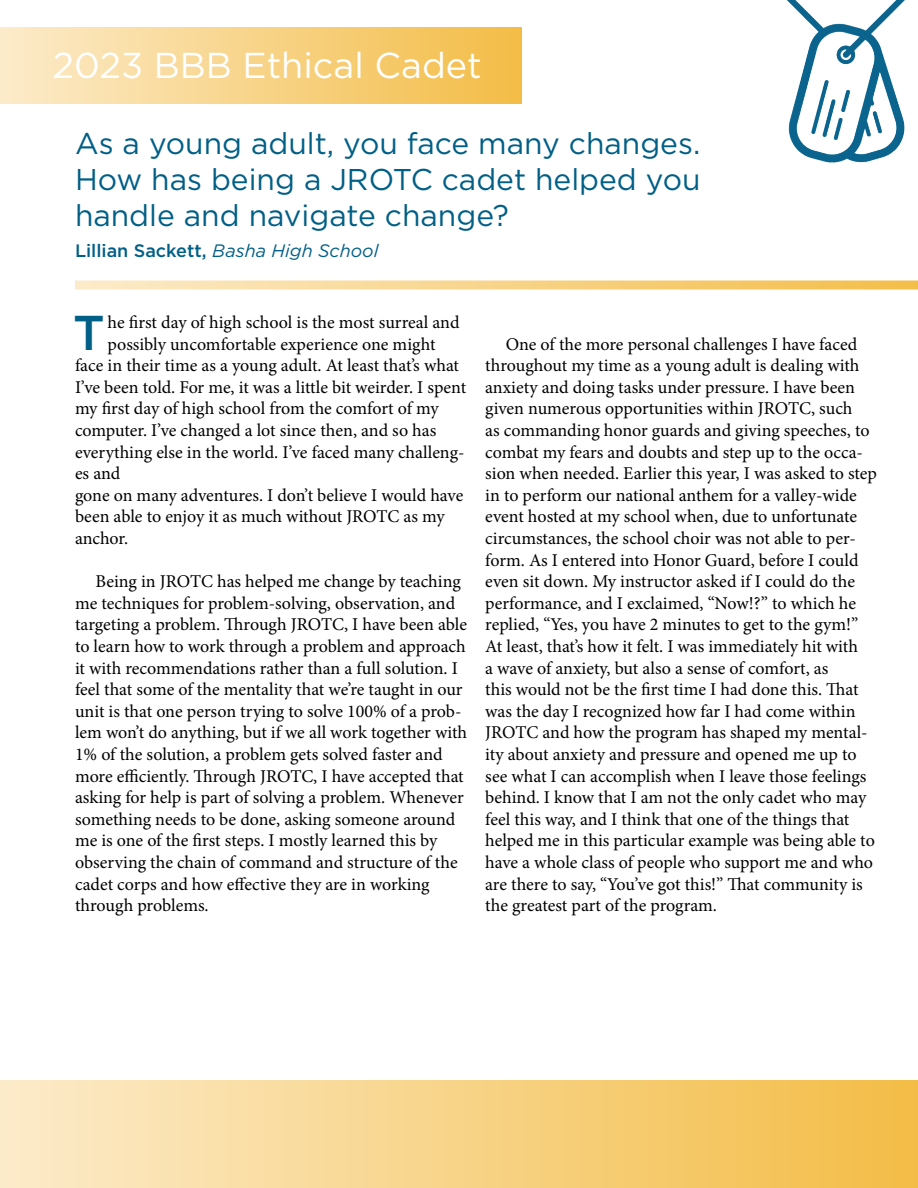
<style>
.page{position:relative;width:918px;height:1188px;background:#fff}
.page>*{position:absolute;margin:0;border:0;box-sizing:border-box;transform-origin:0 0}
.t1{font:500 48.9px "Gotham";color:#005f86}
.t2{font:36px "Gotham";color:#fff}
.t3{font:30px/36px "Gotham";color:#005f86;text-align:justify}
.t4{font:18px/21.6px "Minion Pro";letter-spacing:-.005em;color:#000}
.t5{font:500 18px "Gotham";color:#005f86}
.s1{font-weight:400;font-style:italic}
</style>
<div class="page">
<svg style="left:75px;top:280px;width:843px;height:10px;background:#f8d895"></svg>
<div style="left:0;top:1080px;width:918px;height:108px;background:linear-gradient(to right,#fcebca,#f3bc46)"></div>
<img style="left:787px;top:0;width:118px;height:163px">
<div style="left:0;top:27px;width:522px;height:77px;background:linear-gradient(to right,#fcebca,#f3bc46)"></div>
<p class="t2" style="left:52px;top:46px;width:431px">2023 BBB Ethical Cadet</p>
<p class="t3" style="left:75px;top:126px;width:627px">As a young adult, you face many changes.<br>How has being a JROTC cadet helped you handle and navigate change?</p>
<p class="t5" style="left:75px;top:241px;width:305px">Lillian Sackett, <span class="s1">Basha High School</span></p>
<p class="t1" style="left:73px;top:305px;width:33px">T</p>
<p class="t4" style="left:108px;top:312px;width:353px">he first day of high school is the most surreal and</p>
<p class="t4" style="left:108px;top:333px;width:329px">possibly uncomfortable experience one might</p>
<p class="t4" style="left:75px;top:355px;width:386px">face in their time as a young adult. At least that’s what</p>
<p class="t4" style="left:75px;top:376px;width:393px">I’ve been told. For me, it was a little bit weirder. I spent</p>
<p class="t4" style="left:75px;top:398px;width:365px">my first day of high school from the comfort of my</p>
<p class="t4" style="left:75px;top:420px;width:363px">computer. I’ve changed a lot since then, and so has</p>
<p class="t4" style="left:75px;top:441px;width:391px">everything else in the world. I’ve faced many challeng-</p>
<p class="t4" style="left:75px;top:463px;width:47px">es and</p>
<p class="t4" style="left:75px;top:484px;width:390px">gone on many adventures. I don’t believe I would have been able to enjoy it as much without JROTC as my anchor.</p>
<p class="t4" style="left:75px;top:571px;width:394px;text-indent:20px">Being in JROTC has helped me change by teaching me techniques for problem-solving, observation, and targeting a problem. Through JROTC, I have been able to learn how to work through a problem and approach it with recommendations rather than a full solution. I feel that some of the mentality that we’re taught in our unit is that one person trying to solve 100% of a prob&shy;lem won’t do anything, but if we all work together with 1% of the solution, a problem gets solved faster and more efficiently. Through JROTC, I have accepted that asking for help is part of solving a problem. Whenever something needs to be done, asking someone around me is one of the first steps. I mostly learned this by observing the chain of command and structure of the</p>
<p class="t4" style="left:75px;top:873px;width:356px">cadet corps and how effective they are in working through problems.</p>
<p class="t4" style="left:485px;top:333px;width:393px;text-indent:20px">One of the more personal challenges I have faced throughout my time as a young adult is dealing with anxiety and doing tasks under pressure. I have been given numerous opportunities within JROTC, such<br>as commanding honor guards and giving speeches, to combat my fears and doubts and step up to the occa&shy;sion when needed. Earlier this year, I was asked to step in to perform our national anthem for a valley-wide event hosted at my school when, due to unfortunate circumstances, the school choir was not able to per&shy;form. As I entered into Honor Guard, before I could even sit down. My instructor asked if I could do the performance, and I exclaimed, “Now!?” to which he replied, “Yes, you have 2 minutes to get to the gym!” At least, that’s how it felt. I was immediately hit with<br>a wave of anxiety, but also a sense of comfort, as<br>this would not be the first time I had done this. That was the day I recognized how far I had come within JROTC and how the program has shaped my mental&shy;ity about anxiety and pressure and opened me up to see what I can accomplish when I leave those feelings behind. I know that I am not the only cadet who may feel this way, and I think that one of the things that helped me in this particular example was being able to have a whole class of people who support me and who are there to say, “You’ve got this!” That community is the greatest part of the program.</p>
</div>
